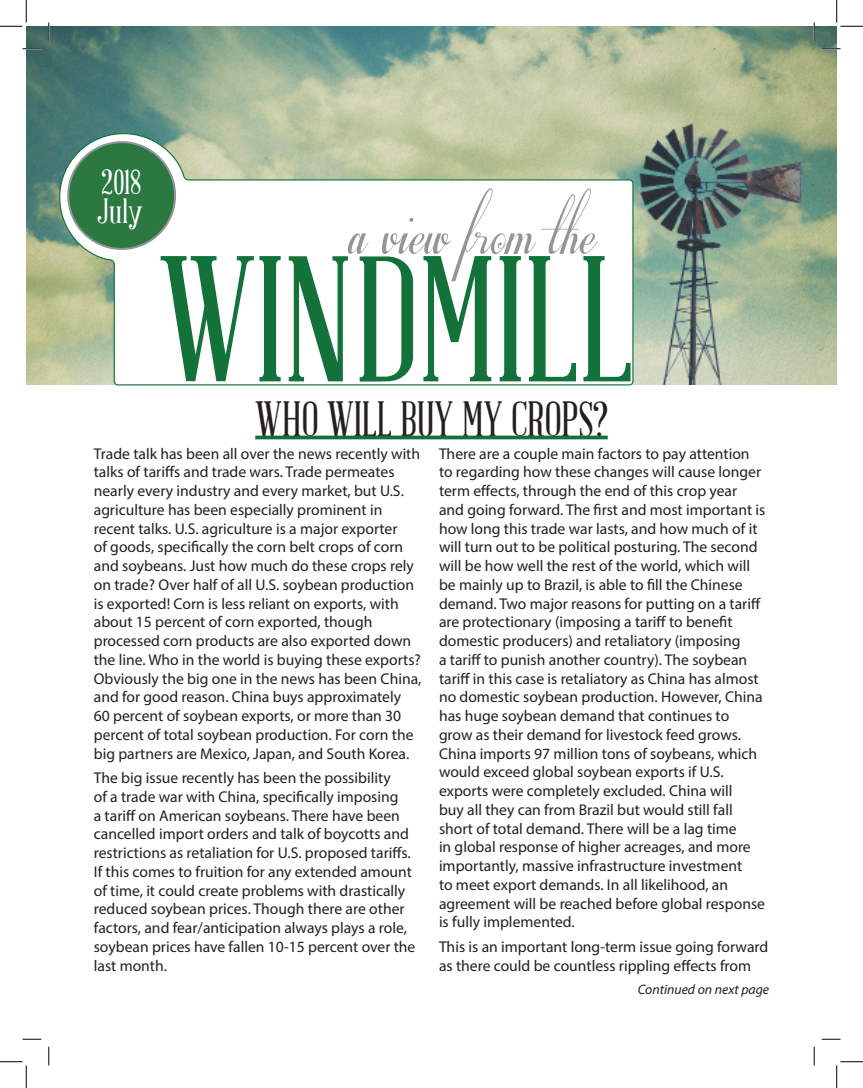
<style>
.page{position:relative;width:863px;height:1088px;background:#fff}
.page>*{position:absolute;margin:0;border:0;box-sizing:border-box;transform-origin:0 0}
.t1{font:175.12px "Abraham Lincoln";color:#12723a}
.t2{font:122.12px "Respective 2.0";color:#939598}
.t3{font:48.25px "Abraham Lincoln";color:#231f20}
.t4{font:34.12px "Abraham Lincoln";color:#fff}
.t5{font:15.62px/18.8px "Myriad Pro";color:#231f20}
.t6{font:italic 13.75px "Myriad Pro";color:#231f20}
</style>
<div class="page">
<img style="left:27px;top:26px;width:809px;height:359px">
<svg style="left:58px;top:132px;width:576px;height:254px"></svg>
<div style="left:68px;top:142px;width:107px;height:107px;background:#2c7841;border-radius:50%"></div>
<div style="left:67px;top:141px;width:109px;height:109px;border:2px solid #939598;border-radius:50%"></div>
<svg style="left:255px;top:435px;width:352px;height:4px"></svg>
<svg style="left:22px;top:48px;width:19px;height:2px"></svg>
<svg style="left:821px;top:48px;width:19px;height:2px"></svg>
<svg style="left:22px;top:1038px;width:19px;height:2px"></svg>
<svg style="left:821px;top:1038px;width:19px;height:2px"></svg>
<svg style="left:48px;top:22px;width:2px;height:19px"></svg>
<svg style="left:48px;top:1046px;width:2px;height:19px"></svg>
<svg style="left:813px;top:22px;width:2px;height:19px"></svg>
<svg style="left:813px;top:1046px;width:2px;height:19px"></svg>
<svg style="left:0;top:0;width:27px;height:27px"></svg>
<svg style="left:0;top:1061px;width:27px;height:27px"></svg>
<svg style="left:836px;top:0;width:26px;height:27px"></svg>
<svg style="left:836px;top:1061px;width:26px;height:27px"></svg>
<p class="t4" style="left:101px;top:164px;width:42px">2018</p>
<p class="t4" style="left:98px;top:193px;width:46px">July</p>
<p class="t2" style="left:350px;top:164px;width:248px">a view from the</p>
<p class="t1" style="left:158px;top:229px;width:476px">WINDMILL</p>
<p class="t3" style="left:255px;top:393px;width:354px">WHO WILL BUY MY CROPS?</p>
<p class="t5" style="left:94px;top:443px;width:329px">Trade talk has been all over the news recently with talks of tariffs and trade wars. Trade permeates nearly every industry and every market, but U.S. agriculture has been especially prominent in recent talks. U.S. agriculture is a major exporter<br>of goods, specifically the corn belt crops of corn and soybeans. Just how much do these crops rely on trade? Over half of all U.S. soybean production is exported! Corn is less reliant on exports, with about 15 percent of corn exported, though processed corn products are also exported down the line. Who in the world is buying these exports?<br>Obviously the big one in the news has been China, and for good reason. China buys approximately<br>60 percent of soybean exports, or more than 30 percent of total soybean production. For corn the big partners are Mexico, Japan, and South Korea.</p>
<p class="t5" style="left:94px;top:768px;width:323px">The big issue recently has been the possibility<br>of a trade war with China, specifically imposing<br>a tariff on American soybeans. There have been cancelled import orders and talk of boycotts and restrictions as retaliation for U.S. proposed tariffs.<br>If this comes to fruition for any extended amount of time, it could create problems with drastically reduced soybean prices. Though there are other factors, and fear/anticipation always plays a role, soybean prices have fallen 10-15 percent over the last month.</p>
<p class="t5" style="left:439px;top:443px;width:328px">There are a couple main factors to pay attention to regarding how these changes will cause longer term effects, through the end of this crop year and going forward. The first and most important is how long this trade war lasts, and how much of it will turn out to be political posturing. The second will be how well the rest of the world, which will be mainly up to Brazil, is able to fill the Chinese demand. Two major reasons for putting on a tariff are protectionary (imposing a tariff to benefit domestic producers) and retaliatory (imposing<br>a tariff to punish another country). The soybean tariff in this case is retaliatory as China has almost no domestic soybean production. However, China has huge soybean demand that continues to grow as their demand for livestock feed grows.<br>China imports 97 million tons of soybeans, which would exceed global soybean exports if U.S. exports were completely excluded. China will<br>buy all they can from Brazil but would still fall short of total demand. There will be a lag time<br>in global response of higher acreages, and more importantly, massive infrastructure investment<br>to meet export demands. In all likelihood, an agreement will be reached before global response is fully implemented.</p>
<p class="t5" style="left:439px;top:937px;width:331px">This is an important long-term issue going forward as there could be countless rippling effects from</p>
<p class="t6" style="left:637px;top:981px;width:133px">Continued on next page</p>
</div>
